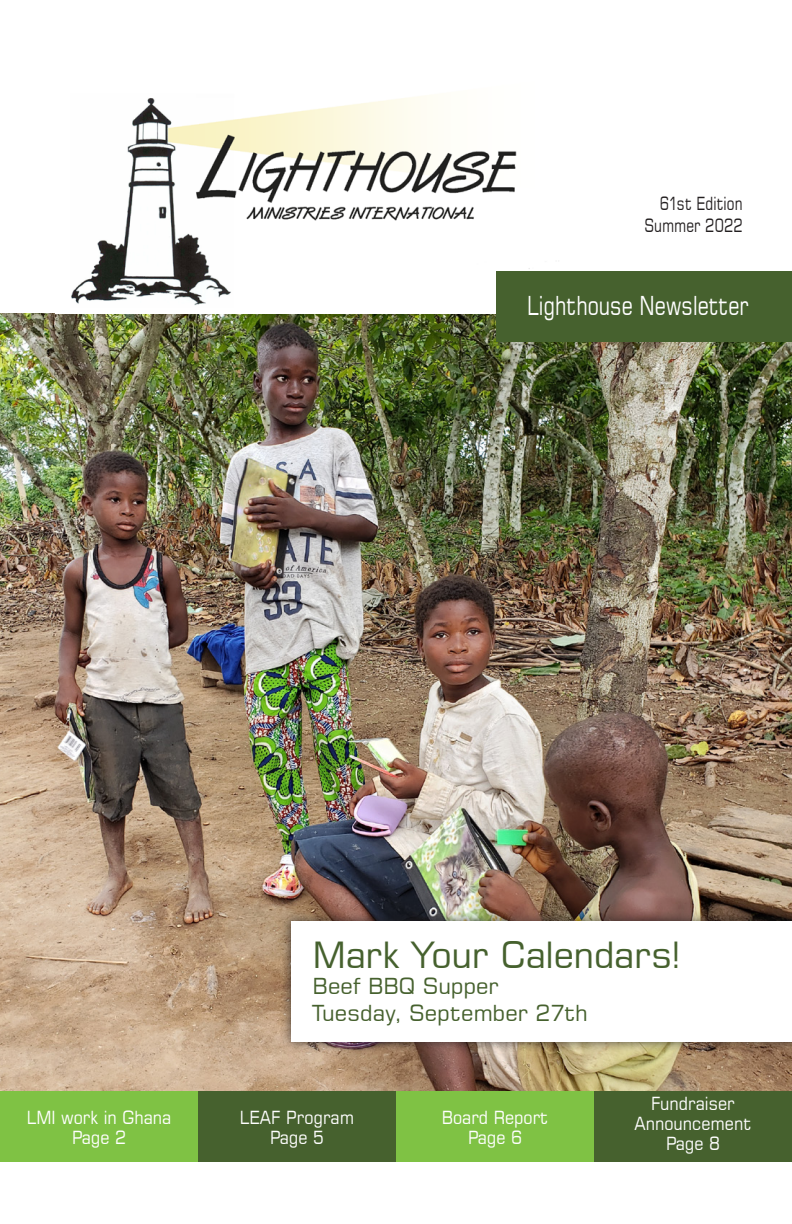
<style>
.page{position:relative;width:792px;height:1224px;background:#fff}
.page>*{position:absolute;margin:0;border:0;box-sizing:border-box;transform-origin:0 0}
.t1{font:36px "Square 721 BT";letter-spacing:-.01em;color:#46612e}
.t2{font:26px "Square 721 BT";color:#fff;scale:.76 1}
.t3{font:22px "Square 721 BT";letter-spacing:-.005em;color:#46612e}
.t4{font:18px/20px "Square 721 BT";color:#fff;text-align:center;scale:.9 1}
.t5{font:18px "Square 721 BT";letter-spacing:.01em;color:#231f20;scale:.76 1}
</style>
<div class="page">
<img style="left:0;top:313px;width:792px;height:779px">
<img style="left:71px;top:95px;width:459px;height:218px">
<div style="left:497px;top:271px;width:295px;height:70px;background:#46612e"></div>
<div style="left:0;top:1092px;width:198px;height:70px;background:#7fc244"></div>
<div style="left:198px;top:1092px;width:198px;height:70px;background:#46612e"></div>
<div style="left:396px;top:1092px;width:198px;height:70px;background:#7fc244"></div>
<div style="left:594px;top:1092px;width:198px;height:70px;background:#46612e"></div>
<div style="left:281px;top:911px;width:511px;height:142px;background:#231f20;opacity:.75"></div>
<div style="left:291px;top:922px;width:501px;height:120px;background:#fff"></div>
<p class="t5" style="left:660px;top:192px;width:111px">61st Edition</p>
<p class="t5" style="left:644px;top:214px;width:131px">Summer 2022</p>
<p class="t2" style="left:527px;top:289px;width:293px">Lighthouse Newsletter</p>
<p class="t1" style="left:312px;top:932px;width:370px">Mark Your Calendars!</p>
<p class="t3" style="left:312px;top:973px;width:188px">Beef BBQ Supper</p>
<p class="t3" style="left:312px;top:999px;width:277px">Tuesday, September 27th</p>
<p class="t4" style="left:27px;top:1107px;width:162px">LMI work in Ghana<br>Page 2</p>
<p class="t4" style="left:240px;top:1107px;width:128px">LEAF Program<br>Page 5</p>
<p class="t4" style="left:442px;top:1107px;width:120px">Board Report<br>Page 6</p>
<p class="t4" style="left:635px;top:1094px;width:131px">Fundraiser<br>Announcement<br>Page 8</p>
</div>
